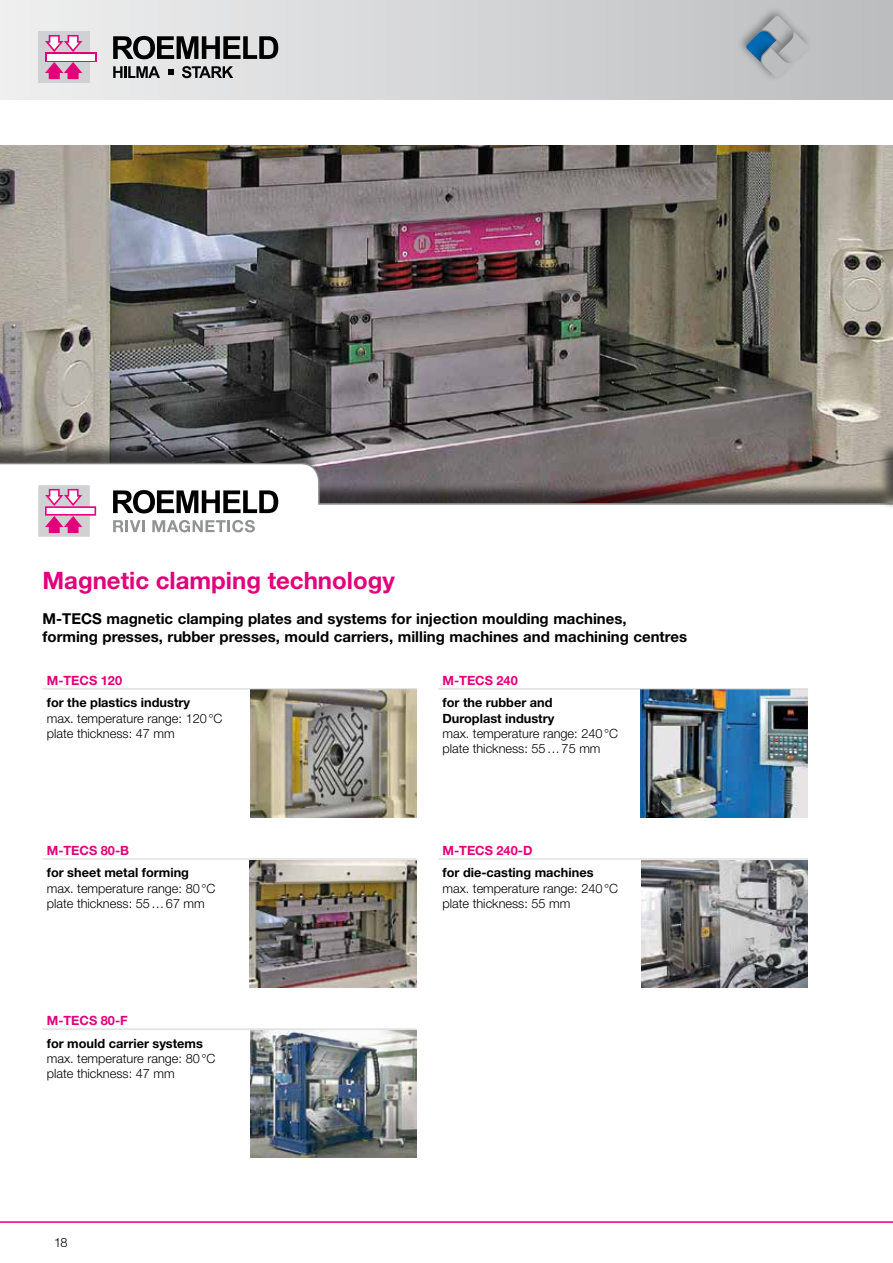
<style>
.page{position:relative;width:893px;height:1263px;background:#fff}
.page>*{position:absolute;margin:0;border:0;box-sizing:border-box;transform-origin:0 0}
.t1{font:700 24px "Helvetica Neue";color:#e2007a}
.t2{font:700 15px/18px "Helvetica Neue";color:#000}
.t3{font:300 12.75px/15.3px "Helvetica Neue";color:#000}
.t4{font:700 12.75px/15.3px "Helvetica Neue";color:#000}
.t5{font:700 12.75px "Helvetica Neue";color:#e2007a}
.t6{font:300 12.75px "Helvetica Neue";color:#000}
</style>
<div class="page">
<div style="left:0;top:0;width:893px;height:99px;background:linear-gradient(to right,#efeff0,#bbbdbe)"></div>
<svg style="left:113px;top:36px;width:165px;height:23px;background:#6b6b6c"></svg>
<svg style="left:113px;top:66px;width:47px;height:12px"></svg>
<svg style="left:182px;top:66px;width:51px;height:12px"></svg>
<svg style="left:168px;top:69px;width:6px;height:6px"></svg>
<div style="left:38px;top:31px;width:52px;height:52px;background:#d0d1d2"></div>
<svg style="left:45px;top:52px;width:51px;height:10px"></svg>
<div style="left:47px;top:54px;width:48px;height:6px;background:#fff"></div>
<svg style="left:45px;top:35px;width:37px;height:17px"></svg>
<svg style="left:45px;top:62px;width:37px;height:17px"></svg>
<hr style="left:0;top:1221px;width:893px;height:2px;background:#e2007a">
<img style="left:0;top:145px;width:893px;height:297px">
<div style="left:0;top:442px;width:893px;height:143px;background:#000;opacity:.55"></div>
<svg style="left:0;top:537px;width:893px;height:48px"></svg>
<img style="left:641px;top:690px;width:167px;height:127px">
<img style="left:641px;top:860px;width:167px;height:127px">
<img style="left:250px;top:690px;width:167px;height:127px">
<img style="left:250px;top:860px;width:167px;height:128px">
<img style="left:250px;top:1031px;width:167px;height:127px">
<div style="left:735px;top:21px;width:45px;height:45px;background:#000;opacity:.4"></div>
<div style="left:752px;top:6px;width:45px;height:44px;background:#000;opacity:.4"></div>
<div style="left:767px;top:22px;width:45px;height:45px;background:#c0c1c3"></div>
<div style="left:751px;top:38px;width:45px;height:45px;background:#c2c3c4"></div>
<svg style="left:746px;top:16px;width:62px;height:62px"></svg>
<div style="left:878px;top:442px;width:15px;height:68px;background:#000;opacity:.55"></div>
<svg style="left:0;top:462px;width:893px;height:75px"></svg>
<hr style="left:43px;top:688px;width:374px;height:1px;background:#d0d1d2">
<hr style="left:43px;top:859px;width:374px;height:1px;background:#d0d1d2">
<hr style="left:43px;top:1029px;width:374px;height:1px;background:#d0d1d2">
<hr style="left:438px;top:688px;width:370px;height:1px;background:#d0d1d2">
<hr style="left:438px;top:859px;width:370px;height:1px;background:#d0d1d2">
<h1 class="t1" style="left:43px;top:566px;width:354px">Magnetic clamping technology</h1>
<p class="t2" style="left:43px;top:609px;width:646px">M-TECS magnetic clamping plates and systems for injection moulding machines,<br>forming presses, rubber presses, mould carriers, milling machines and machining centres</p>
<p class="t5" style="left:47px;top:672px;width:77px">M-TECS 120</p>
<p class="t4" style="left:47px;top:695px;width:145px">for the plastics industry</p>
<p class="t3" style="left:47px;top:710px;width:177px">max. temperature range: 120°C plate thickness: 47 mm</p>
<p class="t5" style="left:47px;top:842px;width:84px">M-TECS 80-B</p>
<p class="t4" style="left:47px;top:865px;width:144px">for sheet metal forming</p>
<p class="t3" style="left:47px;top:880px;width:170px">max. temperature range: 80°C plate thickness: 55…67 mm</p>
<p class="t5" style="left:47px;top:1012px;width:83px">M-TECS 80-F</p>
<p class="t4" style="left:47px;top:1035px;width:158px">for mould carrier systems</p>
<p class="t3" style="left:47px;top:1050px;width:170px">max. temperature range: 80°C plate thickness: 47 mm</p>
<p class="t6" style="left:54px;top:1234px;width:15px">18</p>
<p class="t5" style="left:442px;top:672px;width:77px">M-TECS 240</p>
<p class="t4" style="left:442px;top:695px;width:113px">for the rubber and<br>Duroplast industry</p>
<p class="t3" style="left:442px;top:725px;width:177px">max. temperature range: 240°C plate thickness: 55…75 mm</p>
<p class="t5" style="left:442px;top:842px;width:91px">M-TECS 240-D</p>
<p class="t4" style="left:442px;top:865px;width:153px">for die-casting machines</p>
<p class="t3" style="left:442px;top:880px;width:177px">max. temperature range: 240°C plate thickness: 55 mm</p>
</div>
